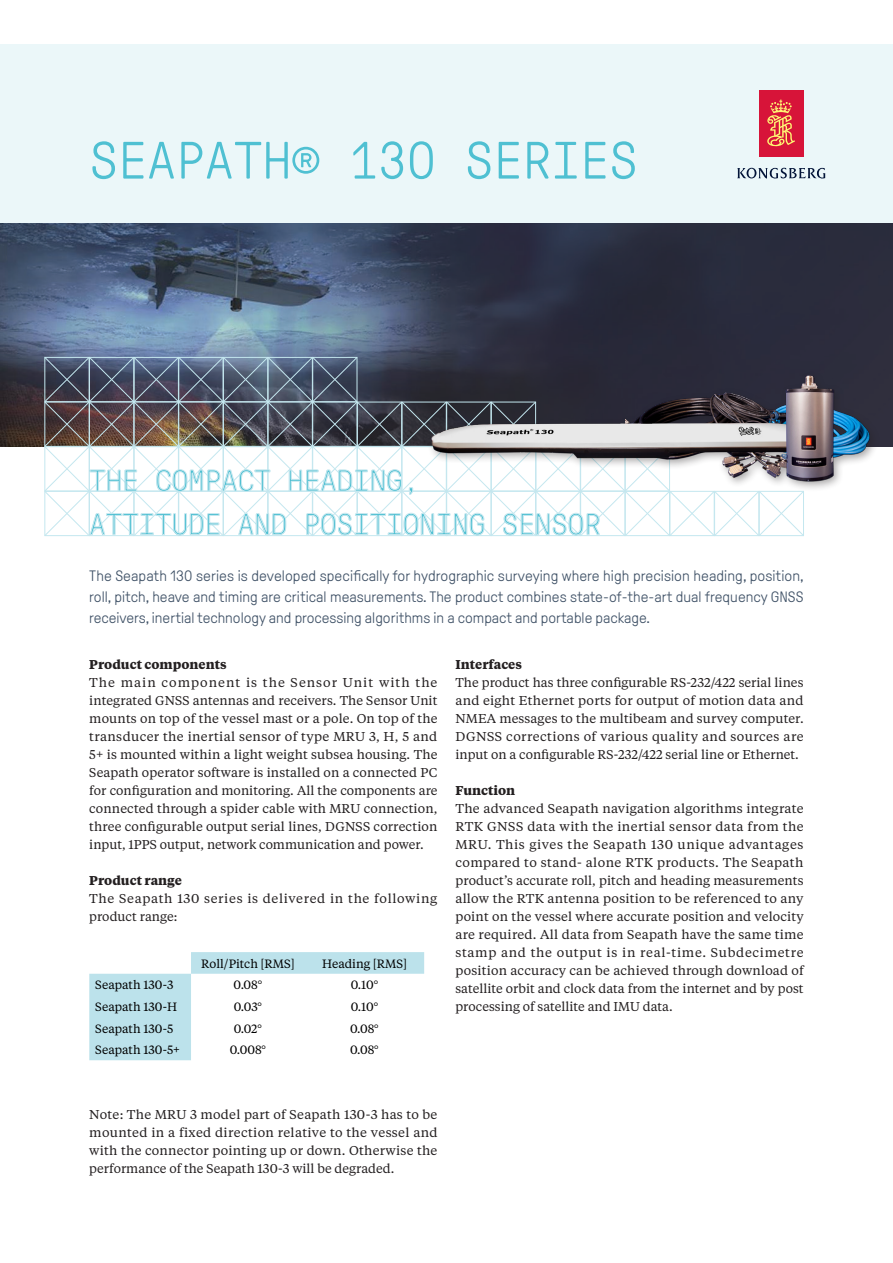
<style>
.page{position:relative;width:893px;height:1263px;background:#fff}
.page>*{position:absolute;margin:0;border:0;box-sizing:border-box;transform-origin:0 0}
.H0_-_Cover{font:300 52.5px "GT Pressura Mono";color:#4fc0d2}
.Ingress_Pressura{font:300 30px/43.5px "GT Pressura Mono";color:#4fc0d2}
.Ingress_Pressura-2{font:300 15px/21px "GT Pressura";color:#405267;text-align:justify}
.Body{font:12.75px/18px "Tiempos Text";color:#231f20;text-align:justify}
.Body-2{font:12.75px/18px "Tiempos Text";letter-spacing:.045em;color:#231f20}
.Body-3{font:700 12.75px "Tiempos Text";color:#231f20}
.t1{font:12px "Tiempos Text";color:#000}
</style>
<div class="page">
<img style="left:0;top:223px;width:893px;height:223px">
<div style="left:427px;top:371px;width:453px;height:121px;background:#231f20;opacity:.4"></div>
<img style="left:848px;top:386px;width:27px;height:97px">
<img style="left:804px;top:365px;width:44px;height:118px">
<div style="left:0;top:45px;width:893px;height:178px;background:#ebf7f9"></div>
<div style="left:759px;top:90px;width:44px;height:66px;background:#d71439"></div>
<svg style="left:767px;top:100px;width:28px;height:46px"></svg>
<svg style="left:737px;top:168px;width:88px;height:11px"></svg>
<svg style="left:44px;top:357px;width:760px;height:179px"></svg>
<svg style="left:89px;top:952px;width:335px;height:108px"></svg>
<p class="H0_-_Cover" style="left:89px;top:133px;width:550px">SEAPATH® 130 SERIES</p>
<p class="Ingress_Pressura" style="left:89px;top:459px;width:513px">THE COMPACT HEADING,<br>ATTITUDE AND POSITIONING SENSOR</p>
<p class="Ingress_Pressura-2" style="left:89px;top:565px;width:716px">The Seapath 130 series is developed specifically for hydrographic surveying where high precision heading, position, roll, pitch, heave and timing are critical measurements. The product combines state-of-the-art dual frequency GNSS receivers, inertial technology and processing algorithms in a compact and portable package.</p>
<p class="Body-3" style="left:89px;top:656px;width:139px">Product components</p>
<p class="Body" style="left:89px;top:673px;width:350px">The main component is the Sensor Unit with the integrated GNSS antennas and receivers. The Sensor Unit mounts on top of the vessel mast or a pole. On top of the transducer the inertial sensor of type MRU 3, H, 5 and 5+ is mounted within a light weight subsea housing. The Seapath operator software is installed on a connected PC for configuration and monitoring. All the components are connected through a spider cable with MRU connection, three configurable output serial lines, DGNSS correction input, 1PPS output, network communication and power.</p>
<p class="Body-3" style="left:89px;top:872px;width:94px">Product range</p>
<p class="Body-2" style="left:89px;top:889px;width:350px">The Seapath 130 series is delivered in the following product range:</p>
<p class="t1" style="left:201px;top:955px;width:95px">Roll/Pitch [RMS]</p>
<p class="t1" style="left:322px;top:955px;width:86px">Heading [RMS]</p>
<p class="t1" style="left:95px;top:977px;width:80px">Seapath 130-3</p>
<p class="t1" style="left:234px;top:977px;width:30px">0.08°</p>
<p class="t1" style="left:351px;top:977px;width:29px">0.10°</p>
<p class="t1" style="left:95px;top:999px;width:83px">Seapath 130-H</p>
<p class="t1" style="left:234px;top:999px;width:30px">0.03°</p>
<p class="t1" style="left:351px;top:999px;width:29px">0.10°</p>
<p class="t1" style="left:95px;top:1020px;width:79px">Seapath 130-5</p>
<p class="t1" style="left:234px;top:1020px;width:30px">0.02°</p>
<p class="t1" style="left:350px;top:1020px;width:30px">0.08°</p>
<p class="t1" style="left:95px;top:1042px;width:86px">Seapath 130-5+</p>
<p class="t1" style="left:230px;top:1042px;width:38px">0.008°</p>
<p class="t1" style="left:350px;top:1042px;width:30px">0.08°</p>
<p class="Body-3" style="left:455px;top:656px;width:68px">Interfaces</p>
<p class="Body" style="left:455px;top:673px;width:350px">The product has three configurable RS-232/422 serial lines and eight Ethernet ports for output of motion data and NMEA messages to the multibeam and survey computer.<br>DGNSS corrections of various quality and sources are input on a configurable RS-232/422 serial line or Ethernet.</p>
<p class="Body-3" style="left:455px;top:782px;width:61px">Function</p>
<p class="Body" style="left:455px;top:799px;width:350px">The advanced Seapath navigation algorithms integrate RTK GNSS data with the inertial sensor data from the MRU. This gives the Seapath 130 unique advantages compared to stand- alone RTK products. The Seapath product’s accurate roll, pitch and heading measurements allow the RTK antenna position to be referenced to any point on the vessel where accurate position and velocity are required. All data from Seapath have the same time stamp and the output is in real-time. Subdecimetre position accuracy can be achieved through download of satellite orbit and clock data from the internet and by post processing of satellite and IMU data.</p>
<p class="Body" style="left:89px;top:1105px;width:350px">Note: The MRU 3 model part of Seapath 130-3 has to be mounted in a fixed direction relative to the vessel and with the connector pointing up or down. Otherwise the performance of the Seapath 130-3 will be degraded.</p>
</div>
